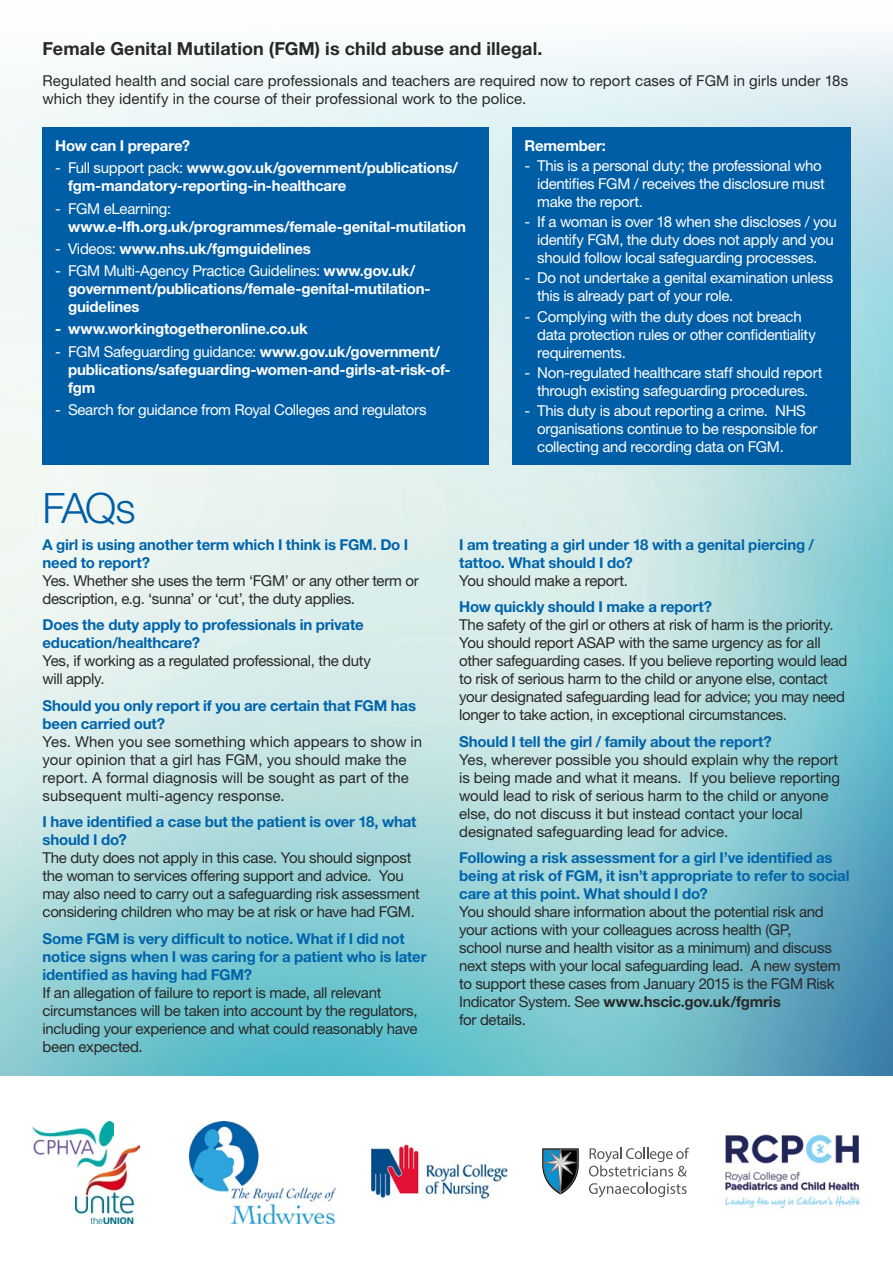
<style>
.page{position:relative;width:893px;height:1263px;background:#fff}
.page>*{position:absolute;margin:0;border:0;box-sizing:border-box;transform-origin:0 0}
.t1{font:300 42px "Helvetica Neue LT Std";color:#005ea6}
.t2{font:700 18px "Helvetica Neue LT Std";letter-spacing:.005em;color:#282827}
.leaflet_main_text{font:15px/18px "Helvetica Neue LT Std";letter-spacing:-.015em;color:#282827}
.leaflet_main_text-2{font:700 15px/18px "Helvetica Neue LT Std";letter-spacing:-.01em;color:#0064ab}
.leaflet_main_text-3{font:15px/18px "Helvetica Neue LT Std";letter-spacing:-.02em;color:#fff}
.leaflet_main_text-4{font:700 15px/18px "Helvetica Neue LT Std";letter-spacing:-.01em;color:#fff}
.leaflet_main_text-5{font:15px/18px "Helvetica Neue LT Std";letter-spacing:.005em;color:#282827}
.s1{font-weight:400}
.s2{font-weight:700}
</style>
<div class="page">
<img style="left:0;top:40px;width:893px;height:1036px">
<div style="left:43px;top:128px;width:446px;height:337px;background:#005ea6"></div>
<div style="left:512px;top:128px;width:338px;height:337px;background:#005ea6"></div>
<img style="left:189px;top:1122px;width:147px;height:101px">
<img style="left:371px;top:1144px;width:137px;height:57px">
<svg style="left:589px;top:1147px;width:100px;height:29px"></svg>
<svg style="left:589px;top:1183px;width:98px;height:14px"></svg>
<svg style="left:543px;top:1148px;width:36px;height:47px"></svg>
<img style="left:725px;top:1134px;width:135px;height:75px">
<img style="left:76px;top:1145px;width:63px;height:78px">
<img style="left:33px;top:1121px;width:80px;height:46px">
<p class="t2" style="left:43px;top:38px;width:501px">Female Genital Mutilation (FGM) is child abuse and illegal.</p>
<p class="leaflet_main_text-5" style="left:43px;top:72px;width:807px">Regulated health and social care professionals and teachers are required now to report cases of FGM in girls under 18s which they identify in the course of their professional work to the police.</p>
<p class="leaflet_main_text-4" style="left:55px;top:136px;width:136px">How can I prepare?</p>
<p class="leaflet_main_text-4" style="left:68px;top:159px;width:391px;text-indent:-13px"><span class="s1">- Full support pack:</span> www.gov.uk/government/publications/ fgm-mandatory-reporting-in-healthcare</p>
<p class="leaflet_main_text-4" style="left:68px;top:199px;width:400px;text-indent:-13px"><span class="s1">- FGM eLearning: </span>www.e-lfh.org.uk/programmes/female-genital-mutilation</p>
<p class="leaflet_main_text-4" style="left:55px;top:239px;width:257px"><span class="s1">- Videos:</span> www.nhs.uk/fgmguidelines</p>
<p class="leaflet_main_text-4" style="left:68px;top:261px;width:364px;text-indent:-13px"><span class="s1">- FGM Multi-Agency Practice Guidelines:</span> www.gov.uk/ government/publications/female-genital-mutilation&shy;guidelines</p>
<p class="leaflet_main_text-4" style="left:55px;top:320px;width:254px">- www.workingtogetheronline.co.uk</p>
<p class="leaflet_main_text-4" style="left:68px;top:342px;width:384px;text-indent:-13px"><span class="s1">- FGM Safeguarding guidance:</span> www.gov.uk/government/ publications/safeguarding-women-and-girls-at-risk-of&shy;fgm</p>
<p class="leaflet_main_text-3" style="left:55px;top:400px;width:373px">- Search for guidance from Royal Colleges and regulators</p>
<p class="leaflet_main_text-4" style="left:524px;top:136px;width:83px">Remember:</p>
<p class="leaflet_main_text-3" style="left:537px;top:157px;width:289px;text-indent:-13px">- This is a personal duty; the professional who identifies FGM / receives the disclosure must make the report.</p>
<p class="leaflet_main_text-3" style="left:537px;top:213px;width:301px;text-indent:-13px">- If a woman is over 18 when she discloses / you identify FGM, the duty does not apply and you should follow local safeguarding processes.</p>
<p class="leaflet_main_text-3" style="left:537px;top:269px;width:298px;text-indent:-13px">- Do not undertake a genital examination unless this is already part of your role.</p>
<p class="leaflet_main_text-3" style="left:537px;top:307px;width:280px;text-indent:-13px">- Complying with the duty does not breach data protection rules or other confidentiality requirements.</p>
<p class="leaflet_main_text-3" style="left:524px;top:363px;width:300px;text-align:center">- Non-regulated healthcare staff should report through existing safeguarding procedures.</p>
<p class="leaflet_main_text-3" style="left:537px;top:401px;width:282px;text-indent:-13px">- This duty is about reporting a crime. NHS organisations continue to be responsible for collecting and recording data on FGM.</p>
<p class="t1" style="left:43px;top:483px;width:95px">FAQs</p>
<p class="leaflet_main_text-2" style="left:43px;top:535px;width:367px">A girl is using another term which I think is FGM. Do I need to report?</p>
<p class="leaflet_main_text" style="left:43px;top:571px;width:378px">Yes. Whether she uses the term ‘FGM’ or any other term or description, e.g. ‘sunna’ or ‘cut’, the duty applies.</p>
<p class="leaflet_main_text-2" style="left:43px;top:616px;width:323px">Does the duty apply to professionals in private education/healthcare?</p>
<p class="leaflet_main_text" style="left:43px;top:652px;width:330px">Yes, if working as a regulated professional, the duty will apply.</p>
<p class="leaflet_main_text-2" style="left:43px;top:696px;width:375px">Should you only report if you are certain that FGM has been carried out?</p>
<p class="leaflet_main_text-5" style="left:43px;top:732px;width:381px">Yes. When you see something which appears to show in your opinion that a girl has FGM, you should make the report. A formal diagnosis will be sought as part of the subsequent multi-agency response.</p>
<p class="leaflet_main_text-2" style="left:43px;top:813px;width:376px">I have identified a case but the patient is over 18, what should I do?</p>
<p class="leaflet_main_text" style="left:43px;top:849px;width:379px">The duty does not apply in this case. You should signpost the woman to services offering support and advice. You may also need to carry out a safeguarding risk assessment considering children who may be at risk or have had FGM.</p>
<p class="leaflet_main_text-2" style="left:43px;top:929px;width:386px">Some FGM is very difficult to notice. What if I did not notice signs when I was caring for a patient who is later identified as having had FGM?</p>
<p class="leaflet_main_text" style="left:43px;top:983px;width:377px">If an allegation of failure to report is made, all relevant circumstances will be taken into account by the regulators, including your experience and what could reasonably have been expected.</p>
<p class="leaflet_main_text-2" style="left:459px;top:535px;width:356px">I am treating a girl under 18 with a genital piercing / tattoo. What should I do?</p>
<p class="leaflet_main_text" style="left:459px;top:571px;width:170px">You should make a report.</p>
<p class="leaflet_main_text-2" style="left:459px;top:598px;width:254px">How quickly should I make a report?</p>
<p class="leaflet_main_text" style="left:459px;top:616px;width:390px">The safety of the girl or others at risk of harm is the priority.<br>You should report ASAP with the same urgency as for all other safeguarding cases. If you believe reporting would lead to risk of serious harm to the child or anyone else, contact your designated safeguarding lead for advice; you may need longer to take action, in exceptional circumstances.</p>
<p class="leaflet_main_text-2" style="left:459px;top:732px;width:314px">Should I tell the girl / family about the report?</p>
<p class="leaflet_main_text" style="left:459px;top:750px;width:382px">Yes, wherever possible you should explain why the report is being made and what it means. If you believe reporting would lead to risk of serious harm to the child or anyone else, do not discuss it but instead contact your local designated safeguarding lead for advice.</p>
<p class="leaflet_main_text-2" style="left:459px;top:849px;width:392px">Following a risk assessment for a girl I’ve identified as being at risk of FGM, it isn’t appropriate to refer to social care at this point. What should I do?</p>
<p class="leaflet_main_text" style="left:459px;top:903px;width:383px">You should share information about the potential risk and your actions with your colleagues across health (GP,<br>school nurse and health visitor as a minimum) and discuss next steps with your local safeguarding lead. A new system to support these cases from January 2015 is the FGM Risk Indicator System. See <span class="s2">www.hscic.gov.uk/fgmris<br></span>for details.</p>
</div>
